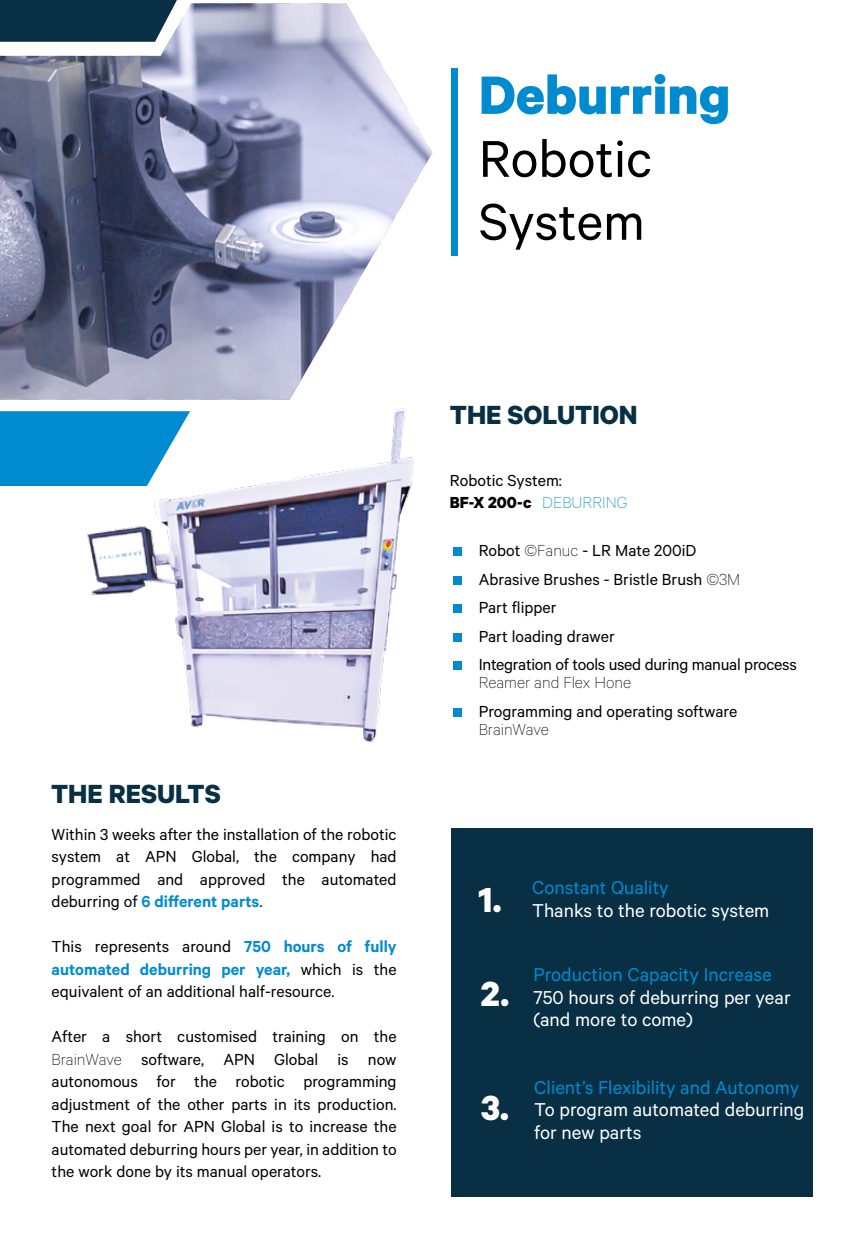
<style>
.page{position:relative;width:864px;height:1242px;background:#fff}
.page>*{position:absolute;margin:0;border:0;box-sizing:border-box;transform-origin:0 0}
.t1{font:700 60.6px "Calibre";color:#008bd1}
.t2{font:58.2px/63px "Calibre";color:#000}
.t3{font:700 39.15px "Calibre";color:#fff}
.t4{font:700 29.55px "Calibre";color:#082f43}
.t5{font:21px/22.5px "Calibre";color:#fff}
.t6{font:21px "Calibre";color:#008bd1}
.t7{font:18px/22.5px "Calibre";color:#000;text-align:justify}
.t8{font:100 18px "Calibre";color:#000}
.s1{font-weight:600;color:#008bd1}
.s2{font-weight:100}
.s3{font-weight:700}
.s4{font-weight:100;color:#008bd1}
</style>
<div class="page">
<img style="left:87px;top:408px;width:375px;height:335px">
<div style="left:452px;top:828px;width:361px;height:369px;background:#082f43"></div>
<svg style="left:0;top:411px;width:190px;height:75px;background:#1d98d6"></svg>
<svg style="left:0;top:0;width:177px;height:3px"></svg>
<div style="left:451px;top:68px;width:7px;height:188px;background:#008bd1"></div>
<div style="left:453px;top:548px;width:9px;height:8px;background:#008bd1"></div>
<div style="left:453px;top:576px;width:9px;height:9px;background:#008bd1"></div>
<div style="left:453px;top:604px;width:9px;height:10px;background:#008bd1"></div>
<div style="left:453px;top:633px;width:9px;height:9px;background:#008bd1"></div>
<div style="left:453px;top:662px;width:9px;height:8px;background:#008bd1"></div>
<div style="left:453px;top:708px;width:9px;height:9px;background:#008bd1"></div>
<img style="left:0;top:3px;width:432px;height:397px">
<h1 class="t1" style="left:479px;top:58px;width:253px">Deburring</h1>
<h2 class="t2" style="left:479px;top:125px;width:175px">Robotic<br>System</h2>
<h3 class="t4" style="left:51px;top:776px;width:171px">THE RESULTS</h3>
<p class="t7" style="left:52px;top:822px;width:346px">Within 3 weeks after the installation of the robotic system at APN Global, the company had programmed and approved the automated deburring of <span class="s1">6 different parts</span>.</p>
<p class="t7" style="left:52px;top:935px;width:347px">This represents around <span class="s1">750 hours of fully automated deburring per year,</span> which is the equivalent of an additional half-resource.</p>
<p class="t7" style="left:52px;top:1025px;width:347px">After a short customised training on the <span class="s2">BrainWave</span> software, APN Global is now autonomous for the robotic programming adjustment of the other parts in its production.<br>The next goal for APN Global is to increase the automated deburring hours per year, in addition to the work done by its manual operators.</p>
<h3 class="t4" style="left:450px;top:397px;width:189px">THE SOLUTION</h3>
<p class="t7" style="left:450px;top:468px;width:179px">Robotic System:<br><span class="s3">BF-X 200-c</span> <span class="s4">DEBURRING</span></p>
<p class="t7" style="left:479px;top:536px;width:320px;line-height:28.5px;text-align:left">Robot <span class="s2">©Fanuc</span> - LR Mate 200iD<br>Abrasive Brushes - Bristle Brush <span class="s2">©3M<br></span>Part flipper<br>Part loading drawer<br>Integration of tools used during manual process</p>
<p class="t8" style="left:479px;top:672px;width:154px">Reamer and Flex Hone</p>
<p class="t7" style="left:479px;top:699px;width:260px">Programming and operating software</p>
<p class="t8" style="left:479px;top:719px;width:72px">BrainWave</p>
<h3 class="t3" style="left:478px;top:876px;width:25px">1.</h3>
<h3 class="t3" style="left:481px;top:970px;width:30px">2.</h3>
<h3 class="t3" style="left:481px;top:1084px;width:29px">3.</h3>
<p class="t6" style="left:532px;top:876px;width:138px">Constant Quality</p>
<p class="t5" style="left:532px;top:898px;width:239px">Thanks to the robotic system</p>
<p class="t6" style="left:534px;top:962px;width:240px">Production Capacity Increase</p>
<p class="t5" style="left:534px;top:985px;width:259px">750 hours of deburring per year (and more to come)</p>
<p class="t6" style="left:534px;top:1075px;width:266px">Client’s Flexibility and Autonomy</p>
<p class="t5" style="left:534px;top:1098px;width:272px">To program automated deburring for new parts</p>
</div>
